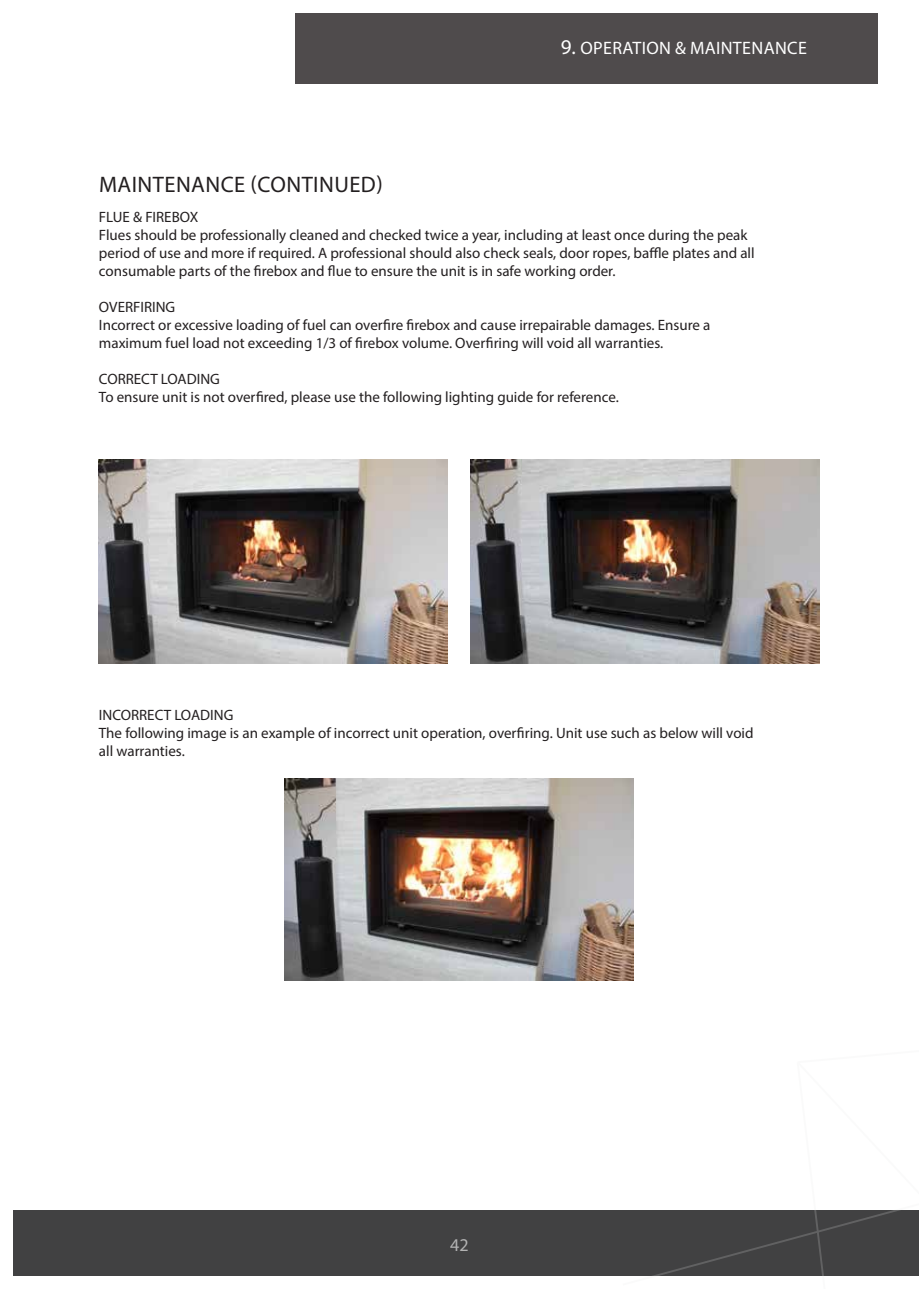
<style>
.page{position:relative;width:919px;height:1289px;background:#fff}
.page>*{position:absolute;margin:0;border:0;box-sizing:border-box;transform-origin:0 0}
.t1{font:22.5px "Myriad Pro";letter-spacing:.02em;color:#231f20}
.t2{font:18px "Myriad Pro";letter-spacing:.02em;color:#fff}
.t3{font:15px/18px "Myriad Pro";color:#231f20}
.s1{font-size:21px}
</style>
<div class="page">
<div style="left:13px;top:1210px;width:893px;height:66px;background:#414142"></div>
<svg style="left:652px;top:1210px;width:266px;height:66px"></svg>
<div style="left:295px;top:13px;width:582px;height:71px;background:#4f4b4c"></div>
<img style="left:99px;top:459px;width:348px;height:204px">
<img style="left:470px;top:459px;width:349px;height:204px">
<img style="left:285px;top:778px;width:348px;height:202px">
<p class="t2" style="left:560px;top:37px;width:248px"><span class="s1">9.</span> OPERATION &amp; MAINTENANCE</p>
<h1 class="t1" style="left:99px;top:171px;width:285px">MAINTENANCE (CONTINUED)</h1>
<p class="t3" style="left:99px;top:208px;width:657px">FLUE &amp; FIREBOX<br>Flues should be professionally cleaned and checked twice a year, including at least once during the peak period of use and more if required. A professional should also check seals, door ropes, baffle plates and all consumable parts of the firebox and flue to ensure the unit is in safe working order.</p>
<p class="t3" style="left:99px;top:298px;width:613px">OVERFIRING<br>Incorrect or excessive loading of fuel can overfire firebox and cause irrepairable damages. Ensure a maximum fuel load not exceeding 1/3 of firebox volume. Overfiring will void all warranties.</p>
<p class="t3" style="left:99px;top:370px;width:521px">CORRECT LOADING<br>To ensure unit is not overfired, please use the following lighting guide for reference.</p>
<p class="t3" style="left:99px;top:705px;width:656px">INCORRECT LOADING<br>The following image is an example of incorrect unit operation, overfiring. Unit use such as below will void all warranties.</p>
<p class="t2" style="left:450px;top:1233px;width:20px">42</p>
</div>
